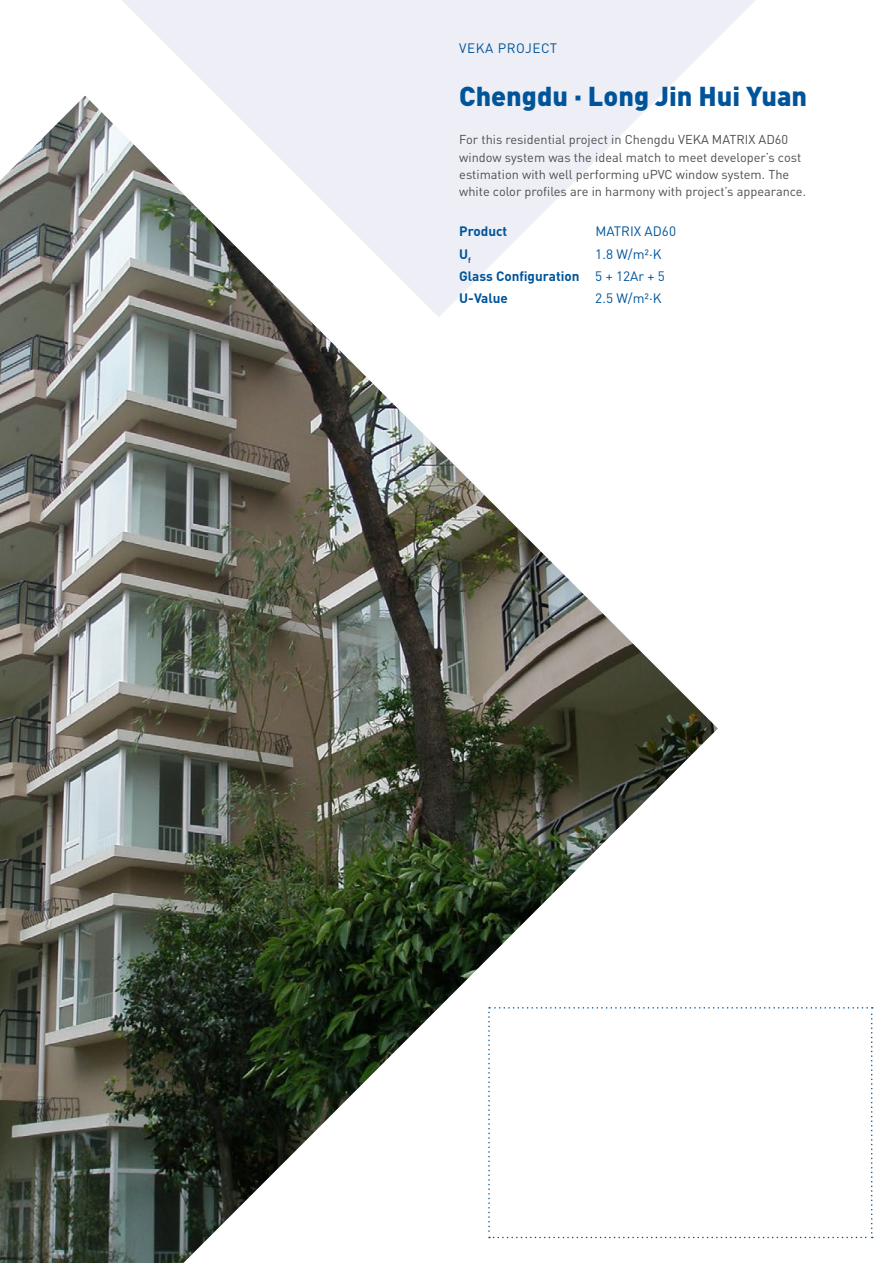
<style>
.page{position:relative;width:893px;height:1263px;background:#fff}
.page>*{position:absolute;margin:0;border:0;box-sizing:border-box;transform-origin:0 0}
.t1{font:900 27px "DINOT";color:#00549a}
.t2{font:700 13.5px/22.2px "DINOT";color:#00549a}
.t3{font:13.5px "DINOT";color:#00549a}
.t4{font:13.5px "DINOT";letter-spacing:.04em;color:#00549a}
.t5{font:12.75px/17.2px "DINOT";color:#4d4d4f}
.s1{font-weight:400}
</style>
<div class="page">
<svg style="left:122px;top:0;width:634px;height:96px;fill:#eeeff6"></svg>
<img style="left:0;top:96px;width:718px;height:1167px">
<svg style="left:488px;top:1007px;width:385px;height:231px"></svg>
<p class="t4" style="left:459px;top:39px;width:100px">VEKA PROJECT</p>
<h1 class="t1" style="left:459px;top:78px;width:349px">Chengdu · Long Jin Hui Yuan</h1>
<p class="t5" style="left:459px;top:131px;width:348px">For this residential project in Chengdu VEKA MATRIX AD60 window system was the ideal match to meet developer’s cost estimation with well performing uPVC window system. The white color profiles are in harmony with project’s appearance.</p>
<p class="t2" style="left:459px;top:220px;width:50px">Product</p>
<p class="t3" style="left:595px;top:222px;width:82px">MATRIX AD60</p>
<p class="t2" style="left:459px;top:242px;width:13px">U<sub>f</sub></p>
<p class="t2" style="left:459px;top:242px;width:207px;text-indent:136px"><span class="s1">1.8 W/m²·K<br></span>Glass Configuration <span class="s1">5 + 12Ar + 5<br></span>U-Value</p>
<p class="t3" style="left:595px;top:289px;width:68px">2.5 W/m²·K</p>
</div>
